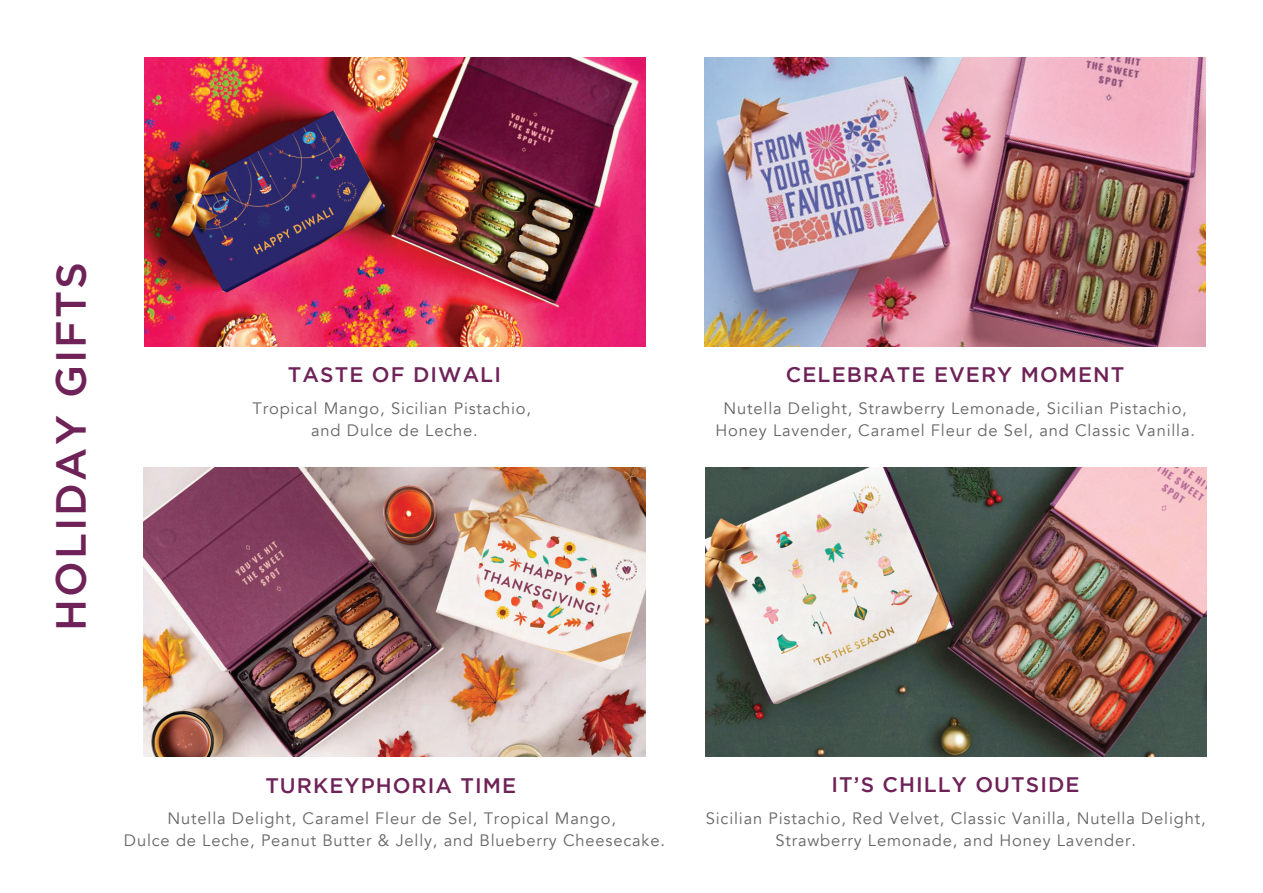
<style>
.page{position:relative;width:1263px;height:893px;background:#fff}
.page>*{position:absolute;margin:0;border:0;box-sizing:border-box;transform-origin:0 0}
.t1{font:500 42px "Gotham";letter-spacing:.05em;color:#6e2257}
.t2{font:500 21px "Gotham";letter-spacing:.05em;color:#6e2257}
.t3{font:16.5px/22.5px "Avenir";letter-spacing:.05em;color:#666;text-align:center}
</style>
<div class="page">
<img style="left:145px;top:57px;width:501px;height:290px">
<img style="left:705px;top:57px;width:501px;height:290px">
<img style="left:144px;top:467px;width:501px;height:290px">
<img style="left:706px;top:467px;width:501px;height:290px">
<h1 class="t1" style="left:47px;top:631px;width:370px;rotate:-90deg">HOLIDAY GIFTS</h1>
<p class="t2" style="left:288px;top:363px;width:215px">TASTE OF DIWALI</p>
<p class="t3" style="left:252px;top:397px;width:280px">Tropical Mango, Sicilian Pistachio, and Dulce de Leche.</p>
<p class="t2" style="left:786px;top:363px;width:340px">CELEBRATE EVERY MOMENT</p>
<p class="t3" style="left:715px;top:397px;width:481px">Nutella Delight, Strawberry Lemonade, Sicilian Pistachio,<br>Honey Lavender, Caramel Fleur de Sel, and Classic Vanilla.</p>
<p class="t2" style="left:265px;top:773px;width:252px">TURKEYPHORIA TIME</p>
<p class="t3" style="left:124px;top:807px;width:542px">Nutella Delight, Caramel Fleur de Sel, Tropical Mango,<br>Dulce de Leche, Peanut Butter &amp; Jelly, and Blueberry Cheesecake.</p>
<p class="t2" style="left:832px;top:773px;width:249px">IT’S CHILLY OUTSIDE</p>
<p class="t3" style="left:706px;top:807px;width:501px">Sicilian Pistachio, Red Velvet, Classic Vanilla, Nutella Delight,<br>Strawberry Lemonade, and Honey Lavender.</p>
</div>
